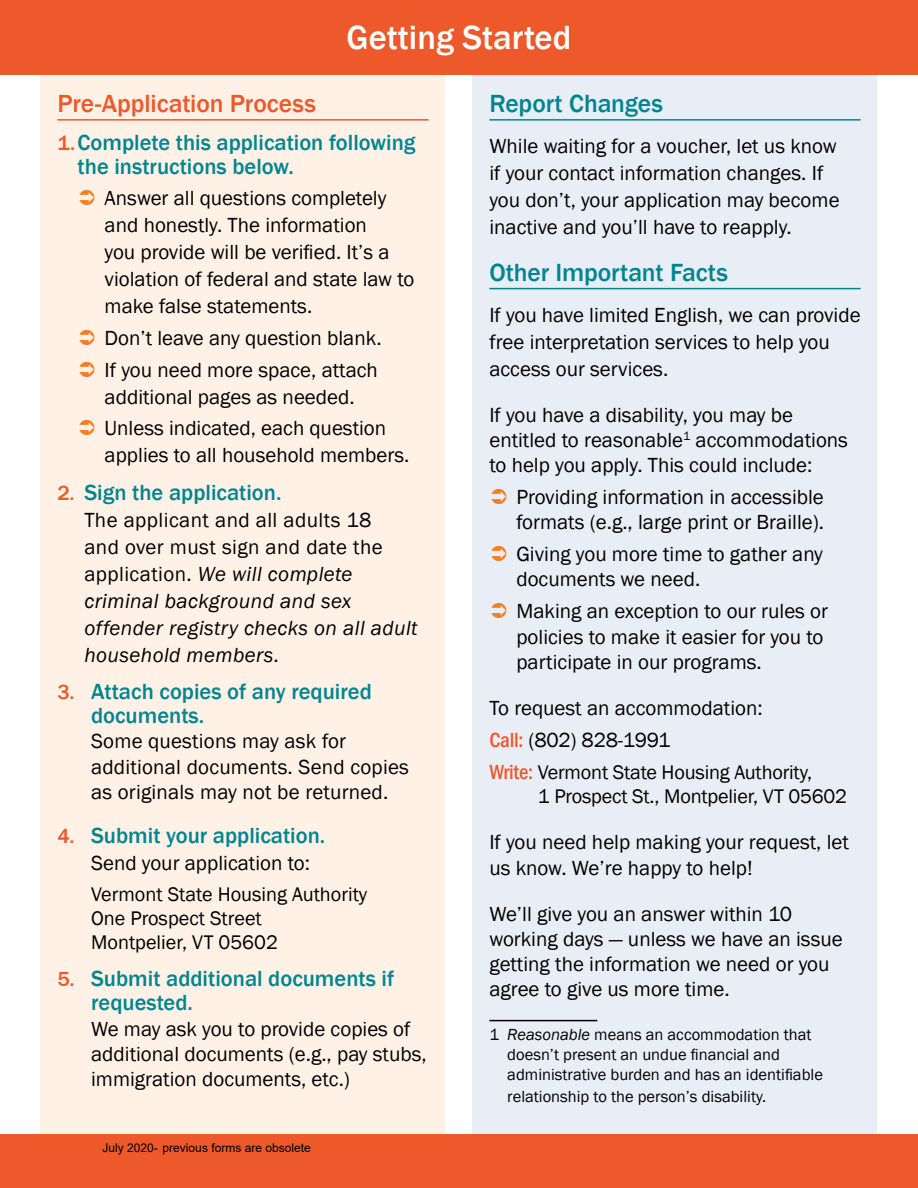
<style>
.page{position:relative;width:918px;height:1188px;background:#fff}
.page>*{position:absolute;margin:0;border:0;box-sizing:border-box;transform-origin:0 0}
.t1{font:500 34.5px "Franklin Gothic";color:#fff}
.t2{font:500 25.5px "Franklin Gothic";letter-spacing:-.005em;color:#00858e}
.t3{font:500 25.5px "Franklin Gothic";letter-spacing:-.005em;color:#ed592a}
.t4{font:500 22.5px/24px "Franklin Gothic";color:#00858e}
.t5{font:21px/25.2px "Franklin Gothic";color:#000}
.t6{font:italic 21px/27px "Franklin Gothic";letter-spacing:.02em;color:#000}
.t7{font:20.25px/24px "Franklin Gothic";letter-spacing:-.01em;color:#000}
.t8{font:16.5px/19.8px "Franklin Gothic";color:#000}
.t9{font:12px "Arial";color:#000}
.s1{font-weight:500;font-stretch:condensed;color:#ed592a}
.s2{font-weight:500;font-stretch:condensed;font-size:21px;color:#ed592a}
.s3{font-style:italic}
.s4{font-size:21px;color:#ed592a}
.s5{font-style:normal}
.s6{font-style:inherit}
</style>
<div class="page">
<div style="left:472px;top:67px;width:406px;height:1073px;background:#e9eef6"></div>
<div style="left:40px;top:68px;width:406px;height:1074px;background:#fff1e6"></div>
<hr style="left:57px;top:119px;width:372px;height:2px;background:#ed592a">
<div style="left:0;top:0;width:918px;height:74px;background:#ed592a"></div>
<hr style="left:489px;top:119px;width:372px;height:2px;background:#00858e">
<hr style="left:489px;top:288px;width:372px;height:1px;background:#00858e">
<hr style="left:489px;top:1020px;width:108px;height:1px;background:#000">
<div style="left:0;top:1134px;width:918px;height:54px;background:#ed592a"></div>
<h1 class="t1" style="left:347px;top:16px;width:226px">Getting Started</h1>
<p class="t2" style="left:489px;top:88px;width:175px">Report Changes</p>
<p class="t5" style="left:489px;top:133px;width:352px;line-height:27px">While waiting for a voucher, let us know if your contact information changes. If you don’t, your application may become inactive and you’ll have to reapply.</p>
<p class="t2" style="left:489px;top:257px;width:240px">Other Important Facts</p>
<p class="t5" style="left:489px;top:302px;width:373px;line-height:27px">If you have limited English, we can provide free interpretation services to help you access our services.</p>
<p class="t5" style="left:489px;top:403px;width:360px">If you have a disability, you may be entitled to reasonable<sup>1</sup> accommodations to help you apply. This could include:</p>
<p class="t5" style="left:516px;top:485px;width:309px">Providing information in accessible formats (e.g., large print or Braille).</p>
<p class="t5" style="left:516px;top:542px;width:308px">Giving you more time to gather any documents we need.</p>
<p class="t5" style="left:516px;top:599px;width:313px">Making an exception to our rules or policies to make it easier for you to participate in our programs.</p>
<p class="t5" style="left:489px;top:693px;width:275px;line-height:32px">To request an accommodation:<br><span class="s1">Call:</span> (802) 828-1991</p>
<p class="t7" style="left:538px;top:760px;width:311px;text-indent:-49px"><span class="s2">Write:</span> Vermont State Housing Authority,<br>1 Prospect St., Montpelier, VT 05602</p>
<p class="t5" style="left:489px;top:830px;width:361px">If you need help making your request, let us know. We’re happy to help!</p>
<p class="t5" style="left:489px;top:902px;width:355px">We’ll give you an answer within 10 working days — unless we have an issue getting the information we need or you agree to give us more time.</p>
<p class="t8" style="left:507px;top:1025px;width:317px;text-indent:-18px">1 <span class="s3">Reasonable</span> means an accommodation that doesn’t present an undue financial and administrative burden and has an identifiable</p>
<p class="t8" style="left:507px;top:1087px;width:261px">relationship to the person’s disability.</p>
<p class="t3" style="left:57px;top:88px;width:260px">Pre-Application Process</p>
<p class="t4" style="left:78px;top:131px;width:339px;text-indent:-20px"><span class="s4">1.</span>Complete this application following the instructions below.</p>
<p class="t5" style="left:105px;top:185px;width:311px;line-height:27px">Answer all questions completely and honestly. The information<br>you provide will be verified. It’s a violation of federal and state law to make false statements.</p>
<p class="t5" style="left:105px;top:323px;width:278px;line-height:31.7px">Don’t leave any question blank.<br>If you need more space, attach</p>
<p class="t5" style="left:105px;top:381px;width:283px;line-height:31.7px">additional pages as needed.<br>Unless indicated, each question</p>
<p class="t5" style="left:105px;top:443px;width:306px">applies to all household members.</p>
<p class="t4" style="left:57px;top:480px;width:226px"><span class="s4">2.</span> Sign the application.</p>
<p class="t6" style="left:84px;top:507px;width:335px"><span class="s5">The applicant and all adults 18<br>and over must sign and date the application.</span> We will complete criminal background and sex offender registry checks on all adult household members.</p>
<p class="t4" style="left:91px;top:680px;width:282px;text-indent:-34px"><span class="s4">3.</span> Attach copies of any required documents.</p>
<p class="t5" style="left:91px;top:729px;width:319px">Some questions may ask for additional documents. Send copies as originals may not be returned.</p>
<p class="t4" style="left:57px;top:824px;width:269px"><span class="s4">4.</span> Submit your application.</p>
<p class="t5" style="left:91px;top:851px;width:220px">Send your application to:</p>
<p class="t7" style="left:91px;top:883px;width:278px">Vermont State Housing Authority<br>One Prospect Street<br>Montpelier, VT 05602</p>
<p class="t4" style="left:91px;top:967px;width:305px;text-indent:-34px"><span class="s4">5.</span> Submit additional documents if requested.</p>
<p class="t5" style="left:91px;top:1016px;width:337px">We may ask you to provide copies of additional documents (e.g., pay stubs, immigration documents, etc.)</p>
<p class="t9" style="left:103px;top:1140px;width:210px"><span class="s6">July</span> 2020- previous forms are obsolete</p>
</div>
